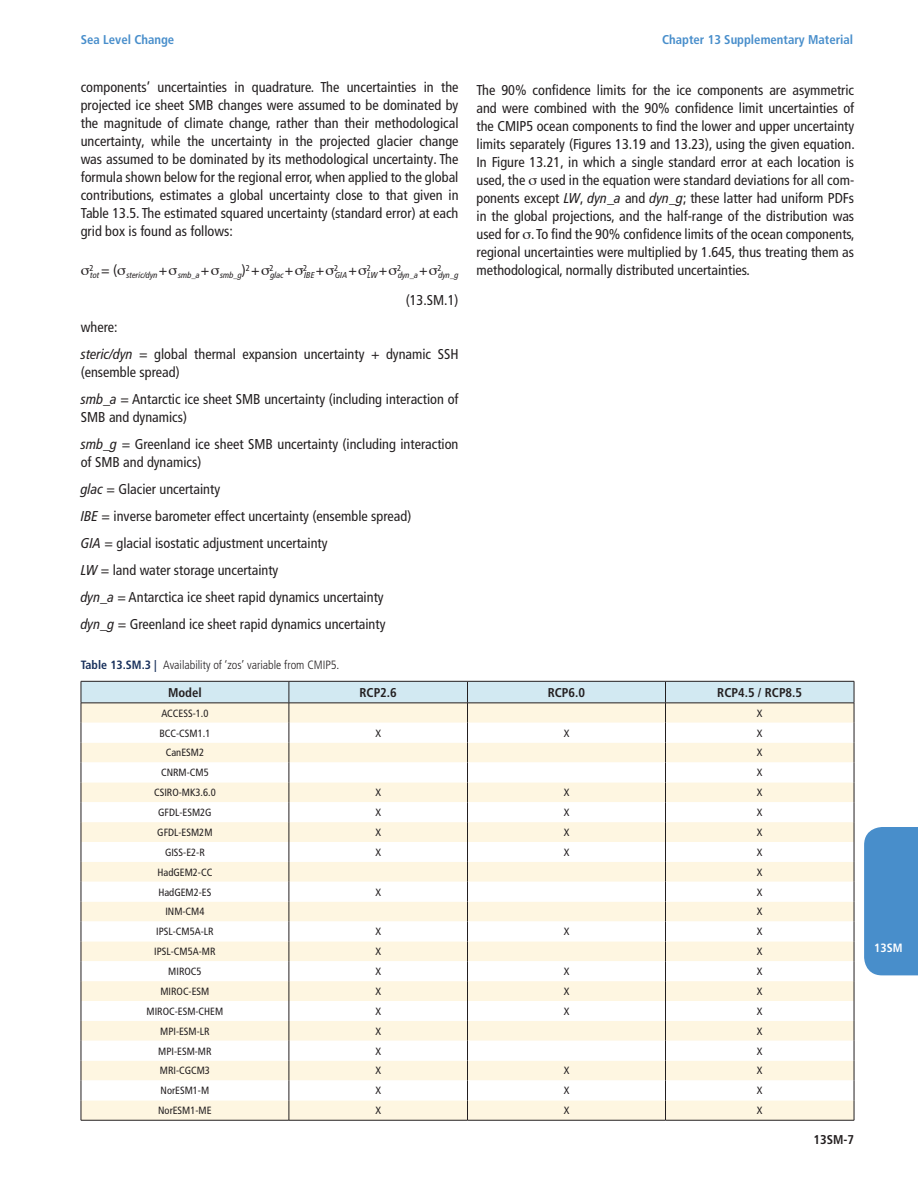
<style>
.page{position:relative;width:918px;height:1188px;background:#fff}
.page>*{position:absolute;margin:0;border:0;box-sizing:border-box;transform-origin:0 0}
.Body{font:condensed 14.25px/18px "Frutiger LT Pro";color:#231f20}
.t1{font:700 condensed 12.75px "Frutiger LT Pro";color:#488ecb}
.Table_Heads{font:700 condensed 12.75px "Frutiger LT Pro";color:#231f20}
.Figure_Caption{font:300 condensed 12px "Frutiger LT Pro";color:#231f20}
.t2{font:700 condensed 12px "Frutiger LT Pro";color:#fff}
.Body_table{font:condensed 10.5px "Frutiger LT Pro";color:#231f20}
.Body-2{font:italic condensed 8.55px/7.2px "Frutiger LT Pro";color:#231f20}
.s1{font-style:normal}
.s2{font-style:italic}
.s3{font-weight:700;color:#172f5b}
</style>
<div class="page">
<div style="left:864px;top:827px;width:54px;height:148px;background:#488ecb"></div>
<hr style="left:81px;top:1120px;width:208px;height:1px;background:#231f20">
<hr style="left:289px;top:1120px;width:179px;height:1px;background:#231f20">
<hr style="left:468px;top:1120px;width:198px;height:1px;background:#231f20">
<hr style="left:666px;top:1120px;width:188px;height:1px;background:#231f20">
<svg style="left:81px;top:681px;width:774px;height:439px"></svg>
<hr style="left:289px;top:703px;width:179px;height:1px;background:#231f20">
<hr style="left:468px;top:703px;width:198px;height:1px;background:#231f20">
<p class="t1" style="left:81px;top:32px;width:95px">Sea Level Change</p>
<p class="t1" style="left:662px;top:32px;width:193px">Chapter 13 Supplementary Material</p>
<p class="Body" style="left:81px;top:78px;width:379px;text-align:justify">components’ uncertainties in quadrature. The uncertainties in the projected ice sheet SMB changes were assumed to be dominated by the magnitude of climate change, rather than their methodological uncertainty, while the uncertainty in the projected glacier change was assumed to be dominated by its methodological uncertainty. The formula shown below for the regional error, when applied to the global contributions, estimates a global uncertainty close to that given in Table 13.5. The estimated squared uncertainty (standard error) at each grid box is found as follows:</p>
<p class="Body-2" style="left:90px;top:264px;width:185px;text-indent:-9px">▲<span class="s1">2<br></span>tot <sup>=</sup> <sup>(</sup>▲steric/dyn<sup>+</sup>▲smb_a<sup>+</sup>▲smb_g<sup>)</sup><sup>2</sup><sup>+</sup>▲<sup>2</sup></p>
<p class="Body-2" style="left:270px;top:271px;width:38px">glac<sup>+</sup>▲<sup>2</sup></p>
<p class="Body-2" style="left:304px;top:271px;width:36px">IBE<sup>+</sup>▲<sup>2</sup></p>
<p class="Body-2" style="left:335px;top:271px;width:37px">GIA<sup>+</sup>▲<sup>2</sup></p>
<p class="Body-2" style="left:368px;top:271px;width:35px">LW<sup>+</sup>▲<sup>2</sup></p>
<p class="Body-2" style="left:398px;top:271px;width:45px">dyn_a<sup>+</sup>▲<sup>2</sup></p>
<p class="Body-2" style="left:438px;top:271px;width:22px">dyn_g</p>
<p class="Body" style="left:406px;top:291px;width:54px">(13.SM.1)</p>
<p class="Body" style="left:81px;top:318px;width:38px">where:</p>
<p class="Body" style="left:81px;top:345px;width:379px"><span class="s2">steric/dyn</span> = global thermal expansion uncertainty + dynamic SSH (ensemble spread)</p>
<p class="Body" style="left:81px;top:390px;width:379px"><span class="s2">smb_a</span> = Antarctic ice sheet SMB uncertainty (including interaction of<br>SMB and dynamics)</p>
<p class="Body" style="left:81px;top:435px;width:379px"><span class="s2">smb_g</span> = Greenland ice sheet SMB uncertainty (including interaction of SMB and dynamics)</p>
<p class="Body" style="left:81px;top:480px;width:141px"><span class="s2">glac</span> = Glacier uncertainty</p>
<p class="Body" style="left:81px;top:507px;width:332px"><span class="s2">IBE</span> = inverse barometer effect uncertainty (ensemble spread)</p>
<p class="Body" style="left:81px;top:534px;width:248px"><span class="s2">GIA</span> = glacial isostatic adjustment uncertainty</p>
<p class="Body" style="left:81px;top:561px;width:199px"><span class="s2">LW</span> = land water storage uncertainty</p>
<p class="Body" style="left:81px;top:588px;width:304px"><span class="s2">dyn_a</span> = Antarctica ice sheet rapid dynamics uncertainty</p>
<p class="Body" style="left:81px;top:615px;width:306px"><span class="s2">dyn_g</span> = Greenland ice sheet rapid dynamics uncertainty</p>
<p class="Figure_Caption" style="left:81px;top:657px;width:260px"><span class="s3">Table 13.SM.3 |</span> Availability of ‘zos’ variable from CMIP5.</p>
<p class="Body" style="left:477px;top:81px;width:380px;text-align:justify">The 90% confidence limits for the ice components are asymmetric and were combined with the 90% confidence limit uncertainties of the CMIP5 ocean components to find the lower and upper uncertainty limits separately (Figures 13.19 and 13.23), using the given equation.<br>In Figure 13.21, in which a single standard error at each location is used, the ▲ used in the equation were standard deviations for all com&shy;ponents except <span class="s2">LW</span>, <span class="s2">dyn_a</span> and <span class="s2">dyn_g</span>; these latter had uniform PDFs in the global projections, and the half-range of the distribution was used for ▲. To find the 90% confidence limits of the ocean components, regional uncertainties were multiplied by 1.645, thus treating them as methodological, normally distributed uncertainties.</p>
<p class="Table_Heads" style="left:168px;top:685px;width:35px">Model</p>
<p class="Table_Heads" style="left:360px;top:685px;width:39px">RCP2.6</p>
<p class="Table_Heads" style="left:548px;top:685px;width:39px">RCP6.0</p>
<p class="Table_Heads" style="left:717px;top:685px;width:86px">RCP4.5 / RCP8.5</p>
<p class="Body_table" style="left:161px;top:707px;width:49px">ACCESS-1.0</p>
<p class="Body_table" style="left:757px;top:707px;width:7px">X</p>
<p class="Body_table" style="left:159px;top:727px;width:52px">BCC-CSM1.1</p>
<p class="Body_table" style="left:375px;top:727px;width:7px">X</p>
<p class="Body_table" style="left:564px;top:727px;width:7px">X</p>
<p class="Body_table" style="left:757px;top:727px;width:7px">X</p>
<p class="Body_table" style="left:166px;top:747px;width:40px">CanESM2</p>
<p class="Body_table" style="left:757px;top:747px;width:7px">X</p>
<p class="Body_table" style="left:161px;top:767px;width:49px">CNRM-CM5</p>
<p class="Body_table" style="left:757px;top:767px;width:7px">X</p>
<p class="Body_table" style="left:154px;top:786px;width:63px">CSIRO-MK3.6.0</p>
<p class="Body_table" style="left:375px;top:786px;width:7px">X</p>
<p class="Body_table" style="left:564px;top:786px;width:7px">X</p>
<p class="Body_table" style="left:757px;top:786px;width:7px">X</p>
<p class="Body_table" style="left:158px;top:806px;width:55px">GFDL-ESM2G</p>
<p class="Body_table" style="left:375px;top:806px;width:7px">X</p>
<p class="Body_table" style="left:564px;top:806px;width:7px">X</p>
<p class="Body_table" style="left:757px;top:806px;width:7px">X</p>
<p class="Body_table" style="left:157px;top:826px;width:57px">GFDL-ESM2M</p>
<p class="Body_table" style="left:375px;top:826px;width:7px">X</p>
<p class="Body_table" style="left:564px;top:826px;width:7px">X</p>
<p class="Body_table" style="left:757px;top:826px;width:7px">X</p>
<p class="Body_table" style="left:165px;top:846px;width:41px">GISS-E2-R</p>
<p class="Body_table" style="left:375px;top:846px;width:7px">X</p>
<p class="Body_table" style="left:564px;top:846px;width:7px">X</p>
<p class="Body_table" style="left:757px;top:846px;width:7px">X</p>
<p class="Body_table" style="left:158px;top:866px;width:56px">HadGEM2-CC</p>
<p class="Body_table" style="left:757px;top:866px;width:7px">X</p>
<p class="Body_table" style="left:158px;top:886px;width:55px">HadGEM2-ES</p>
<p class="Body_table" style="left:375px;top:886px;width:7px">X</p>
<p class="Body_table" style="left:757px;top:886px;width:7px">X</p>
<p class="Body_table" style="left:165px;top:906px;width:41px">INM-CM4</p>
<p class="Body_table" style="left:757px;top:906px;width:7px">X</p>
<p class="Body_table" style="left:156px;top:926px;width:59px">IPSL-CM5A-LR</p>
<p class="Body_table" style="left:375px;top:926px;width:7px">X</p>
<p class="Body_table" style="left:564px;top:926px;width:7px">X</p>
<p class="Body_table" style="left:757px;top:926px;width:7px">X</p>
<p class="Body_table" style="left:154px;top:945px;width:63px">IPSL-CM5A-MR</p>
<p class="Body_table" style="left:375px;top:945px;width:7px">X</p>
<p class="Body_table" style="left:757px;top:945px;width:7px">X</p>
<p class="Body_table" style="left:168px;top:965px;width:35px">MIROC5</p>
<p class="Body_table" style="left:375px;top:965px;width:7px">X</p>
<p class="Body_table" style="left:564px;top:965px;width:7px">X</p>
<p class="Body_table" style="left:757px;top:965px;width:7px">X</p>
<p class="Body_table" style="left:160px;top:985px;width:51px">MIROC-ESM</p>
<p class="Body_table" style="left:375px;top:985px;width:7px">X</p>
<p class="Body_table" style="left:564px;top:985px;width:7px">X</p>
<p class="Body_table" style="left:757px;top:985px;width:7px">X</p>
<p class="Body_table" style="left:147px;top:1005px;width:78px">MIROC-ESM-CHEM</p>
<p class="Body_table" style="left:375px;top:1005px;width:7px">X</p>
<p class="Body_table" style="left:564px;top:1005px;width:7px">X</p>
<p class="Body_table" style="left:757px;top:1005px;width:7px">X</p>
<p class="Body_table" style="left:160px;top:1025px;width:51px">MPI-ESM-LR</p>
<p class="Body_table" style="left:375px;top:1025px;width:7px">X</p>
<p class="Body_table" style="left:757px;top:1025px;width:7px">X</p>
<p class="Body_table" style="left:158px;top:1045px;width:55px">MPI-ESM-MR</p>
<p class="Body_table" style="left:375px;top:1045px;width:7px">X</p>
<p class="Body_table" style="left:757px;top:1045px;width:7px">X</p>
<p class="Body_table" style="left:160px;top:1065px;width:52px">MRI-CGCM3</p>
<p class="Body_table" style="left:375px;top:1065px;width:7px">X</p>
<p class="Body_table" style="left:564px;top:1065px;width:7px">X</p>
<p class="Body_table" style="left:757px;top:1065px;width:7px">X</p>
<p class="Body_table" style="left:161px;top:1085px;width:50px">NorESM1-M</p>
<p class="Body_table" style="left:375px;top:1085px;width:7px">X</p>
<p class="Body_table" style="left:564px;top:1085px;width:7px">X</p>
<p class="Body_table" style="left:757px;top:1085px;width:7px">X</p>
<p class="Body_table" style="left:158px;top:1104px;width:55px">NorESM1-ME</p>
<p class="Body_table" style="left:375px;top:1104px;width:7px">X</p>
<p class="Body_table" style="left:564px;top:1104px;width:7px">X</p>
<p class="Body_table" style="left:757px;top:1104px;width:7px">X</p>
<p class="Table_Heads" style="left:814px;top:1132px;width:42px">13SM-7</p>
<p class="t2" style="left:874px;top:941px;width:30px">13SM</p>
</div>
